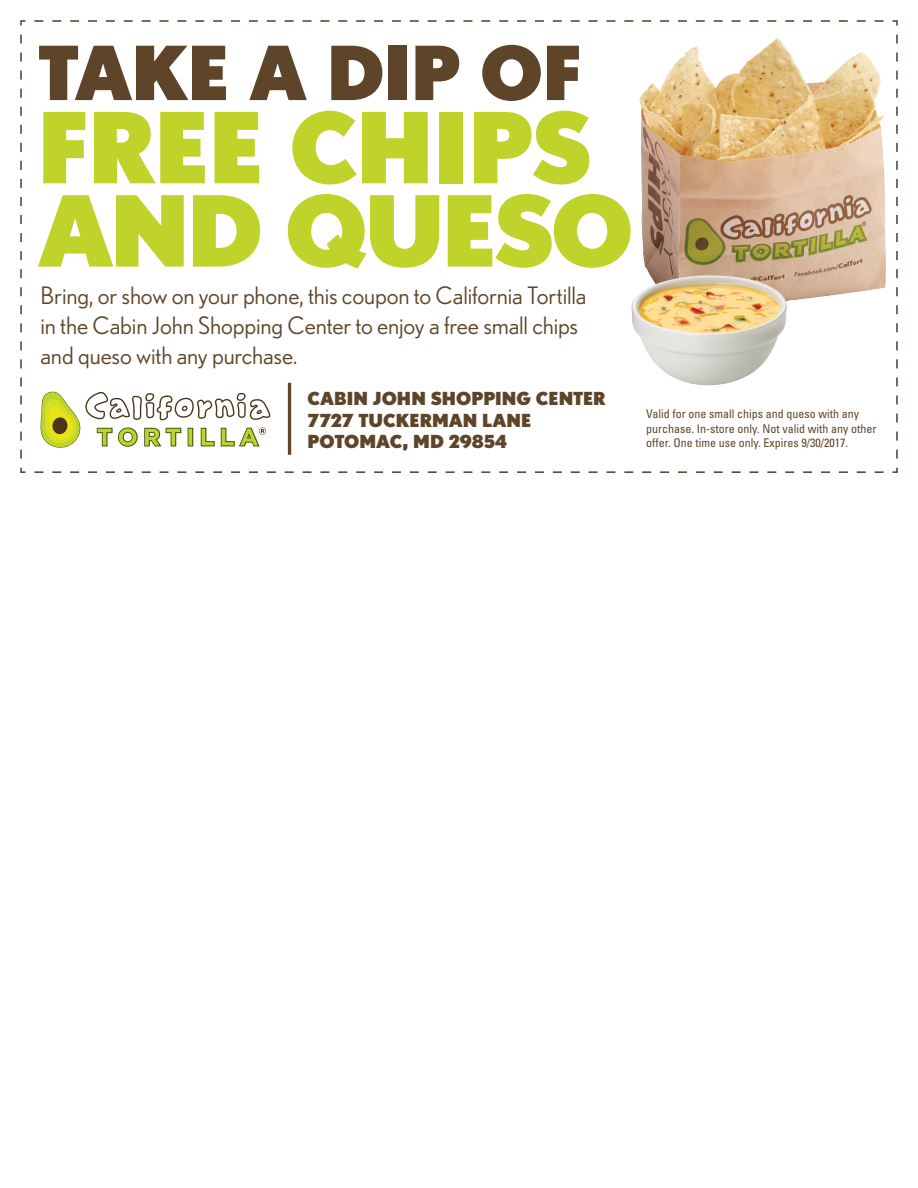
<style>
.page{position:relative;width:918px;height:1188px;background:#fff}
.page>*{position:absolute;margin:0;border:0;box-sizing:border-box;transform-origin:0 0}
.t1{font:900 97.8px/83.2px "Nobel";letter-spacing:-.025em;color:#c0d32b}
.t2{font:900 74.55px "Nobel";letter-spacing:-.01em;color:#5e452a}
.t3{font:24px/30px "Nobel";letter-spacing:-.005em;color:#5e452a}
.t4{font:900 18px/21.6px "Nobel";color:#5e452a}
.t5{font:condensed 12px/14.4px "Univers";color:#5e452a}
</style>
<div class="page">
<svg style="left:20px;top:20px;width:878px;height:453px"></svg>
<h2 class="t2" style="left:38px;top:29px;width:546px">TAKE A DIP OF</h2>
<h1 class="t1" style="left:38px;top:106px;width:597px">FREE CHIPS<br>AND QUESO</h1>
<p class="t3" style="left:40px;top:280px;width:547px">Bring, or show on your phone, this coupon to California Tortilla in the Cabin John Shopping Center to enjoy a free small chips and queso with any purchase.</p>
<p class="t4" style="left:307px;top:388px;width:300px">CABIN JOHN SHOPPING CENTER<br>7727 TUCKERMAN LANE<br>POTOMAC, MD 29854</p>
<p class="t5" style="left:646px;top:407px;width:232px">Valid for one small chips and queso with any purchase. In-store only. Not valid with any other offer. One time use only. Expires 9/30/2017.</p>
</div>
